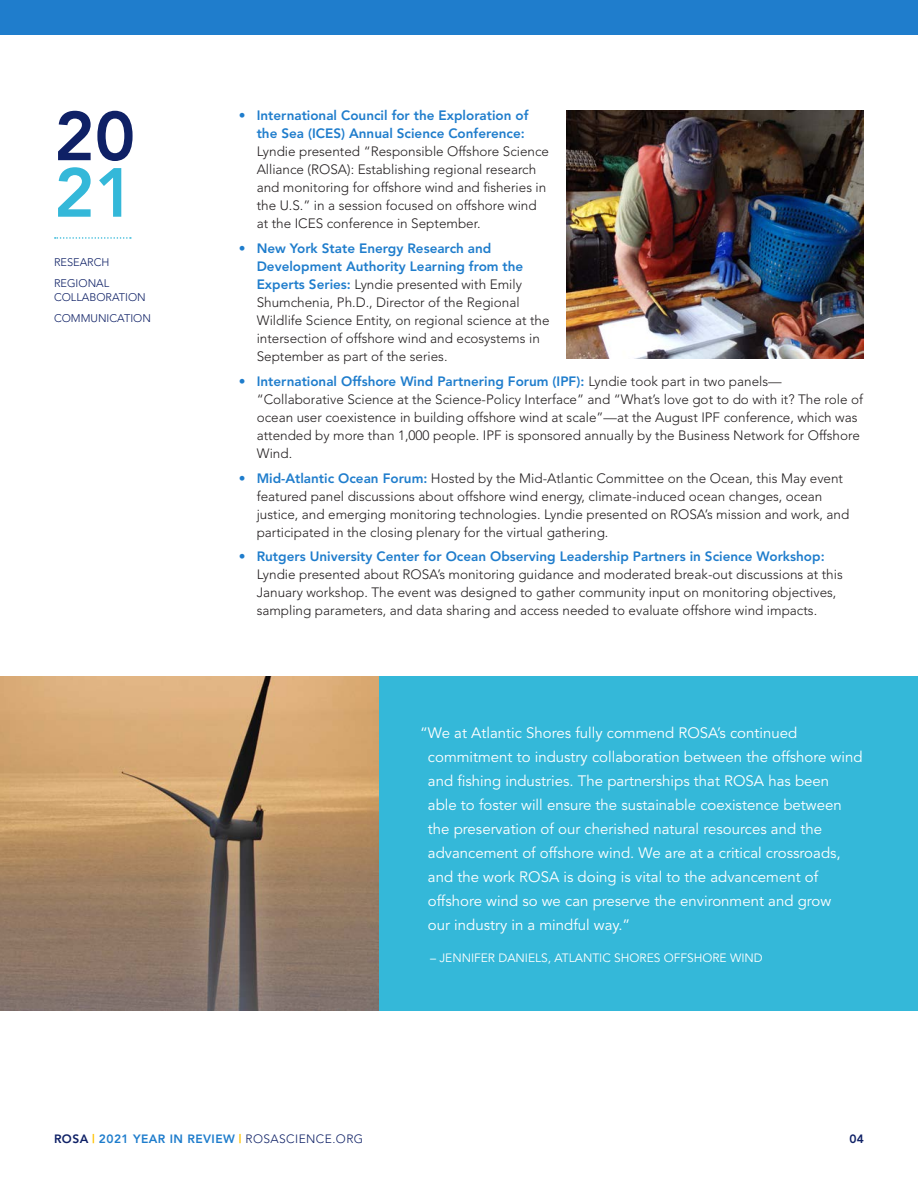
<style>
.page{position:relative;width:918px;height:1188px;background:#fff}
.page>*{position:absolute;margin:0;border:0;box-sizing:border-box;transform-origin:0 0}
.t1{font:800 68.7px "Avenir";color:#0f2166}
.t2{font:800 68.7px "Avenir";color:#34b8d9}
.t3{font:15px/24px "Avenir";color:#fff}
.t4{font:300 13.5px/18px "Avenir";color:#231f20}
.t5{font:800 13.5px/18px "Avenir";color:#1f7dcc;text-align:right}
.t6{font:12px "Avenir";color:#fff}
.t7{font:800 12px "Avenir";letter-spacing:.035em;color:#1f7dcc}
.t8{font:800 12px "Avenir";color:#0f2166}
.t9{font:300 10.95px/21.1px "Avenir";color:#0f2166}
.s1{font-weight:300}
.s2{color:#1f7dcc}
.s3{font-weight:800;color:#1f7dcc}
.s4{color:#0f2166}
.s5{color:#ffc300}
.s6{font-weight:300;color:#0f2166}
</style>
<div class="page">
<svg style="left:55px;top:237px;width:76px;height:2px"></svg>
<div style="left:0;top:0;width:918px;height:35px;background:#1f7dcc"></div>
<div style="left:377px;top:676px;width:541px;height:335px;background:#34b8d9"></div>
<img style="left:567px;top:110px;width:297px;height:248px">
<img style="left:0;top:676px;width:378px;height:335px">
<h1 class="t1" style="left:54px;top:96px;width:83px">20</h1>
<h1 class="t2" style="left:54px;top:152px;width:83px">21</h1>
<p class="t9" style="left:54px;top:252px;width:57px">RESEARCH<br>REGIONAL</p>
<p class="t9" style="left:54px;top:287px;width:98px">COLLABORATION<br>COMMUNICATION</p>
<p class="t5" style="left:239px;top:107px;width:291px"><span class="s1">•</span> International Council for the Exploration of the Sea (ICES) Annual Science Conference:</p>
<p class="t4" style="left:257px;top:143px;width:294px">Lyndie presented “Responsible Offshore Science Alliance (ROSA): Establishing regional research and monitoring for offshore wind and fisheries in the U.S.” in a session focused on offshore wind at the ICES conference in September.</p>
<p class="t4" style="left:257px;top:239px;width:294px;text-indent:-18px"><span class="s2">•</span> <span class="s3">New York State Energy Research and Development Authority Learning from the Experts Series:</span> Lyndie presented with Emily Shumchenia, Ph.D., Director of the Regional Wildlife Science Entity, on regional science at the intersection of offshore wind and ecosystems in September as part of the series.</p>
<p class="t4" style="left:257px;top:372px;width:608px;text-indent:-18px"><span class="s2">•</span> <span class="s3">International Offshore Wind Partnering Forum (IPF):</span> Lyndie took part in two panels— “Collaborative Science at the Science-Policy Interface” and “What’s love got to do with it? The role of ocean user coexistence in building offshore wind at scale”—at the August IPF conference, which was attended by more than 1,000 people. IPF is sponsored annually by the Business Network for Offshore Wind.</p>
<p class="t4" style="left:257px;top:469px;width:594px;text-indent:-18px"><span class="s2">•</span> <span class="s3">Mid-Atlantic Ocean Forum:</span> Hosted by the Mid-Atlantic Committee on the Ocean, this May event featured panel discussions about offshore wind energy, climate-induced ocean changes, ocean justice, and emerging monitoring technologies. Lyndie presented on ROSA’s mission and work, and participated in the closing plenary for the virtual gathering.</p>
<p class="t4" style="left:257px;top:548px;width:588px;text-indent:-18px"><span class="s2">•</span> <span class="s3">Rutgers University Center for Ocean Observing Leadership Partners in Science Workshop:<br></span>Lyndie presented about ROSA’s monitoring guidance and moderated break-out discussions at this January workshop. The event was designed to gather community input on monitoring objectives, sampling parameters, and data sharing and access needed to evaluate offshore wind impacts.</p>
<p class="t3" style="left:428px;top:722px;width:436px;text-indent:-8px">“We at Atlantic Shores fully commend ROSA’s continued commitment to industry collaboration between the offshore wind and fishing industries. The partnerships that ROSA has been<br>able to foster will ensure the sustainable coexistence between the preservation of our cherished natural resources and the advancement of offshore wind. We are at a critical crossroads, and the work ROSA is doing is vital to the advancement of offshore wind so we can preserve the environment and grow<br>our industry in a mindful way.”</p>
<p class="t6" style="left:430px;top:951px;width:334px">– JENNIFER DANIELS, ATLANTIC SHORES OFFSHORE WIND</p>
<p class="t7" style="left:54px;top:1132px;width:311px"><span class="s4">ROSA</span> <span class="s5">|</span> 2021 YEAR IN REVIEW <span class="s5">|</span> <span class="s6">ROSASCIENCE.ORG</span></p>
<p class="t8" style="left:849px;top:1132px;width:16px">04</p>
</div>
